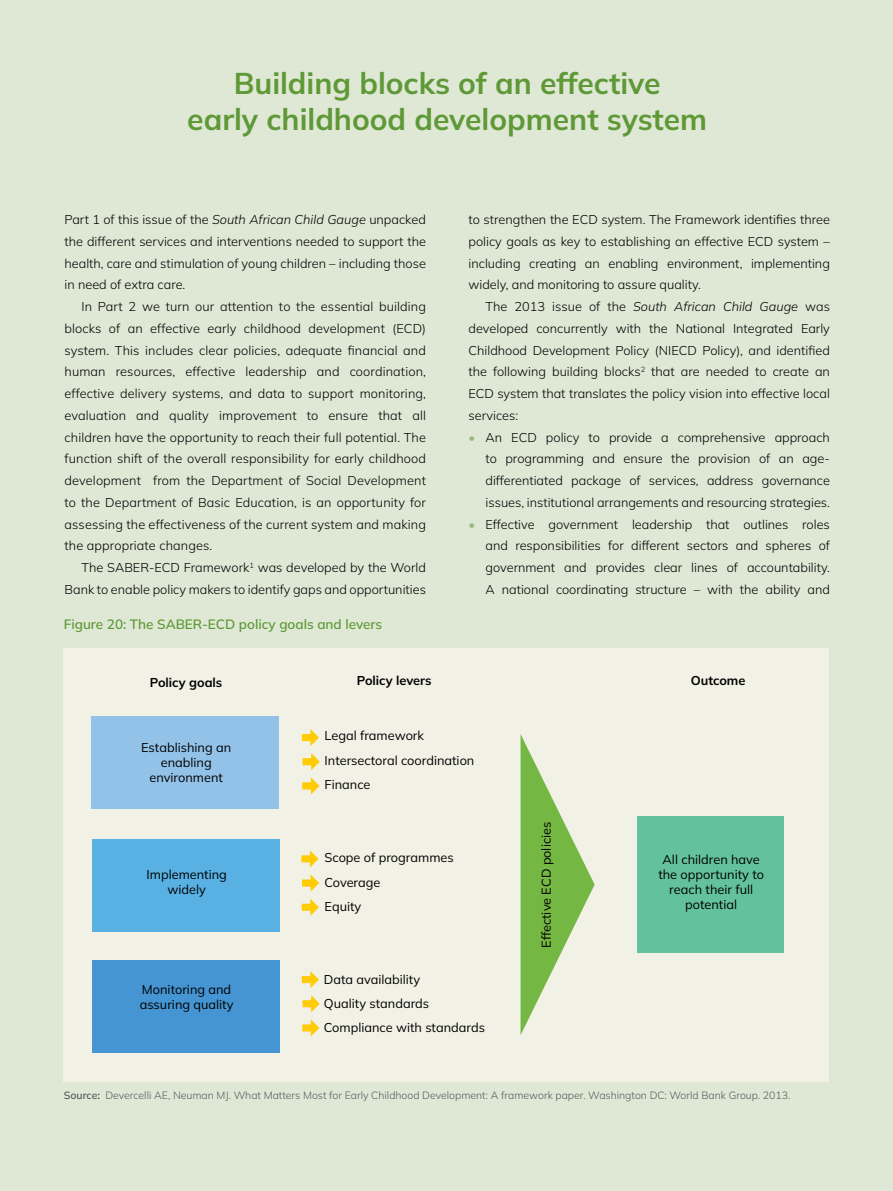
<style>
.page{position:relative;width:893px;height:1191px;background:#dfe8d5}
.page>*{position:absolute;margin:0;border:0;box-sizing:border-box;transform-origin:0 0}
.t1{font:700 30px/36px "Mulish";color:#5f9937;text-align:center}
.t2{font:600 13.5px "Mulish";color:#5f9937}
.t3{font:300 12.75px/21.8px "Mulish";color:#000;text-align:justify}
.t4{font:12.75px/15.3px "Mulish";color:#000}
.t5{font:700 12.75px "Mulish";color:#000}
.t6{font:300 10.5px "Mulish";color:#58595b}
.s1{font-style:italic}
.s2{color:#98b87a}
.s3{font-weight:600}
.s4{font-weight:700}
</style>
<div class="page">
<div style="left:64px;top:648px;width:765px;height:433px;background:#f2f1e6"></div>
<svg style="left:521px;top:735px;width:74px;height:299px"></svg>
<div style="left:637px;top:816px;width:146px;height:136px;background:#63c29d"></div>
<div style="left:91px;top:716px;width:188px;height:93px;background:#93c2e9"></div>
<div style="left:93px;top:839px;width:187px;height:92px;background:#58b0e3"></div>
<div style="left:93px;top:960px;width:187px;height:92px;background:#4495d1"></div>
<svg style="left:302px;top:729px;width:17px;height:17px"></svg>
<svg style="left:303px;top:753px;width:17px;height:17px"></svg>
<svg style="left:302px;top:777px;width:17px;height:17px"></svg>
<svg style="left:301px;top:850px;width:17px;height:17px"></svg>
<svg style="left:302px;top:874px;width:17px;height:17px"></svg>
<svg style="left:302px;top:898px;width:17px;height:18px"></svg>
<svg style="left:302px;top:971px;width:17px;height:17px"></svg>
<svg style="left:303px;top:995px;width:17px;height:17px"></svg>
<svg style="left:302px;top:1019px;width:17px;height:17px"></svg>
<h1 class="t1" style="left:187px;top:64px;width:521px">Building blocks of an effective<br>early childhood development system</h1>
<p class="t3" style="left:65px;top:208px;width:363px">Part 1 of this issue of the <span class="s1">South African Child Gauge</span> unpacked the different services and interventions needed to support the health, care and stimulation of young children – including those in need of extra care.</p>
<p class="t3" style="left:65px;top:295px;width:363px;text-indent:17px">In Part 2 we turn our attention to the essential building blocks of an effective early childhood development (ECD) system. This includes clear policies, adequate financial and human resources, effective leadership and coordination, effective delivery systems, and data to support monitoring, evaluation and quality improvement to ensure that all children have the opportunity to reach their full potential. The function shift of the overall responsibility for early childhood development from the Department of Social Development to the Department of Basic Education, is an opportunity for assessing the effectiveness of the current system and making the appropriate changes.</p>
<p class="t3" style="left:65px;top:556px;width:363px;text-align:right">The SABER-ECD Framework<sup>1</sup> was developed by the World<br>Bank to enable policy makers to identify gaps and opportunities</p>
<p class="t2" style="left:64px;top:615px;width:320px">Figure 20: The SABER-ECD policy goals and levers</p>
<p class="t3" style="left:468px;top:208px;width:363px">to strengthen the ECD system. The Framework identifies three policy goals as key to establishing an effective ECD system – including creating an enabling environment, implementing widely, and monitoring to assure quality.</p>
<p class="t3" style="left:468px;top:295px;width:363px;text-indent:17px">The 2013 issue of the <span class="s1">South African Child Gauge</span> was developed concurrently with the National Integrated Early Childhood Development Policy (NIECD Policy), and identified the following building blocks<sup>2</sup> that are needed to create an ECD system that translates the policy vision into effective local services:</p>
<p class="t3" style="left:485px;top:426px;width:346px;text-indent:-17px"><span class="s2">•</span> An ECD policy to provide a comprehensive approach to programming and ensure the provision of an age&shy;differentiated package of services, address governance issues, institutional arrangements and resourcing strategies.</p>
<p class="t3" style="left:485px;top:513px;width:346px;text-indent:-17px"><span class="s2">•</span> Effective government leadership that outlines roles and responsibilities for different sectors and spheres of government and provides clear lines of accountability.<br>A national coordinating structure – with the ability and</p>
<p class="t5" style="left:150px;top:673px;width:74px">Policy goals</p>
<p class="t5" style="left:357px;top:671px;width:76px">Policy levers</p>
<p class="t5" style="left:691px;top:671px;width:56px">Outcome</p>
<p class="t4" style="left:141px;top:739px;width:91px;text-align:center">Establishing an enabling environment</p>
<p class="t4" style="left:325px;top:723px;width:151px;line-height:24.3px">Legal framework<br>Intersectoral coordination<br>Finance</p>
<p class="t4" style="left:147px;top:866px;width:82px;text-align:center">Implementing widely</p>
<p class="t4" style="left:140px;top:981px;width:95px">Monitoring and assuring quality</p>
<p class="t4" style="left:325px;top:845px;width:131px;line-height:24.3px">Scope of programmes<br>Coverage<br>Equity</p>
<p class="t4" style="left:324px;top:966px;width:163px;line-height:24.3px">Data availability<br>Quality standards<br>Compliance with standards</p>
<p class="t4" style="left:538px;top:948px;width:127px;rotate:-90deg">Effective ECD policies</p>
<p class="t4" style="left:658px;top:851px;width:107px;text-align:center">All children have the opportunity to reach their full potential</p>
<p class="t6" style="left:64px;top:1088px;width:728px"><span class="s3">Source</span><span class="s4">:</span> Devercelli AE, Neuman MJ. What Matters Most for Early Childhood Development: A framework paper. Washington DC: World Bank Group. 2013.</p>
</div>
